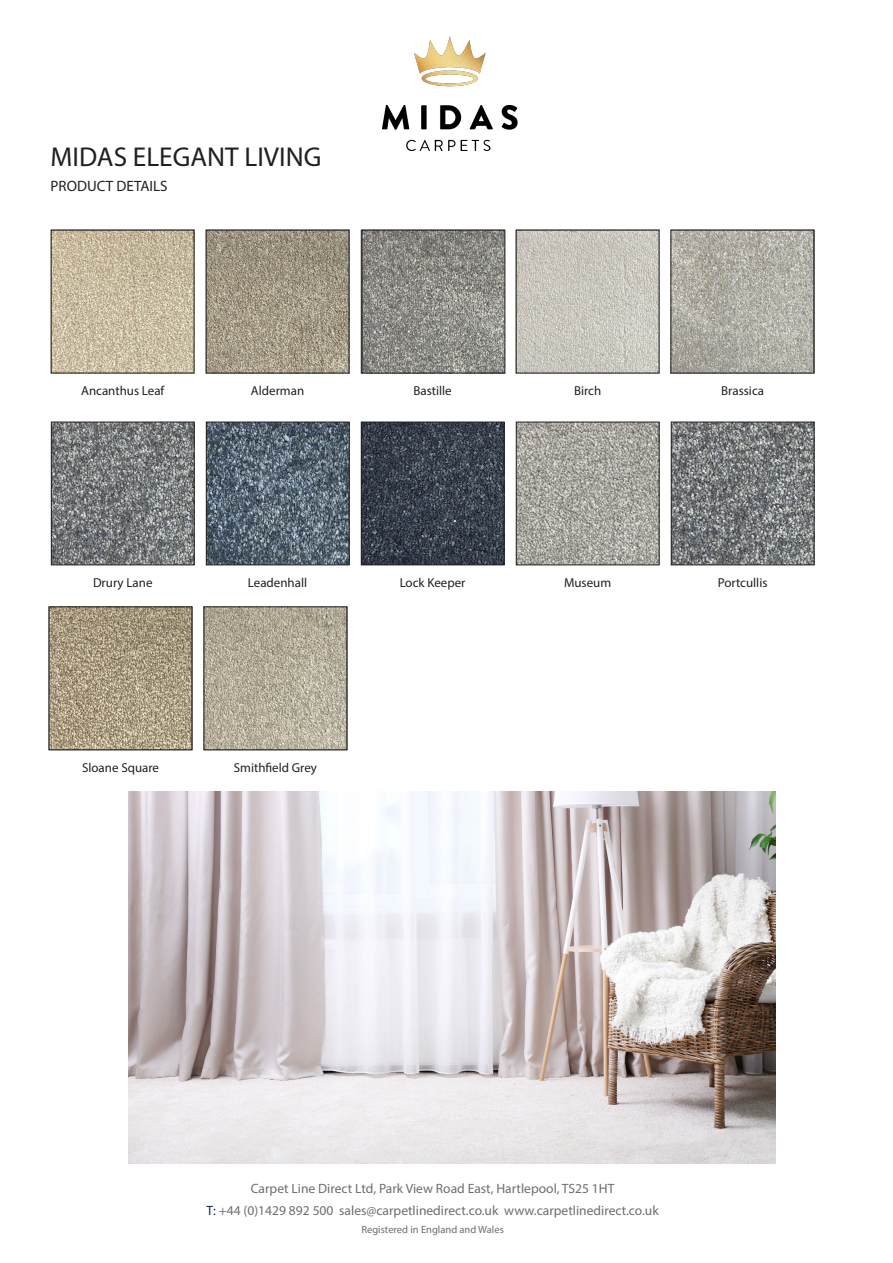
<style>
.page{position:relative;width:893px;height:1263px;background:#fff}
.page>*{position:absolute;margin:0;border:0;box-sizing:border-box;transform-origin:0 0}
.t1{font:27.3px "Myriad Pro";color:#231f20}
.t2{font:15px "Myriad Pro";color:#231f20}
.t3{font:13.5px "Myriad Pro";color:#6d6e71}
.t4{font:12.9px "Myriad Pro";color:#231f20}
.t5{font:10.5px "Myriad Pro";color:#6d6e71}
.s1{color:#0f2c52}
</style>
<div class="page">
<img style="left:53px;top:424px;width:139px;height:139px">
<div style="left:51px;top:422px;width:143px;height:143px;border:1px solid #231f20"></div>
<img style="left:208px;top:424px;width:139px;height:139px">
<div style="left:206px;top:422px;width:143px;height:143px;border:1px solid #231f20"></div>
<img style="left:363px;top:424px;width:139px;height:139px">
<div style="left:361px;top:422px;width:143px;height:143px;border:1px solid #231f20"></div>
<img style="left:518px;top:424px;width:139px;height:139px">
<div style="left:516px;top:422px;width:143px;height:143px;border:1px solid #231f20"></div>
<img style="left:673px;top:424px;width:139px;height:139px">
<div style="left:671px;top:422px;width:143px;height:143px;border:1px solid #231f20"></div>
<img style="left:53px;top:232px;width:139px;height:139px">
<div style="left:51px;top:230px;width:143px;height:143px;border:1px solid #231f20"></div>
<img style="left:208px;top:232px;width:139px;height:139px">
<div style="left:206px;top:230px;width:143px;height:143px;border:1px solid #231f20"></div>
<img style="left:364px;top:232px;width:139px;height:139px">
<div style="left:362px;top:230px;width:143px;height:143px;border:1px solid #231f20"></div>
<img style="left:518px;top:232px;width:139px;height:139px">
<div style="left:516px;top:230px;width:143px;height:143px;border:1px solid #231f20"></div>
<img style="left:673px;top:232px;width:139px;height:139px">
<div style="left:671px;top:230px;width:143px;height:143px;border:1px solid #231f20"></div>
<img style="left:51px;top:609px;width:139px;height:139px">
<div style="left:49px;top:607px;width:143px;height:143px;border:1px solid #231f20"></div>
<img style="left:206px;top:609px;width:139px;height:139px">
<div style="left:204px;top:607px;width:143px;height:143px;border:1px solid #231f20"></div>
<img style="left:128px;top:791px;width:647px;height:372px">
<img style="left:383px;top:36px;width:134px;height:115px">
<p class="t1" style="left:51px;top:140px;width:272px">MIDAS ELEGANT LIVING</p>
<p class="t2" style="left:51px;top:177px;width:119px">PRODUCT DETAILS</p>
<p class="t4" style="left:81px;top:383px;width:85px">Ancanthus Leaf</p>
<p class="t4" style="left:251px;top:383px;width:55px">Alderman</p>
<p class="t4" style="left:413px;top:383px;width:40px">Bastille</p>
<p class="t4" style="left:574px;top:383px;width:29px">Birch</p>
<p class="t4" style="left:721px;top:383px;width:44px">Brassica</p>
<p class="t4" style="left:93px;top:575px;width:61px">Drury Lane</p>
<p class="t4" style="left:248px;top:575px;width:61px">Leadenhall</p>
<p class="t4" style="left:400px;top:575px;width:67px">Lock Keeper</p>
<p class="t4" style="left:564px;top:575px;width:49px">Museum</p>
<p class="t4" style="left:718px;top:575px;width:51px">Portcullis</p>
<p class="t4" style="left:82px;top:760px;width:78px">Sloane Square</p>
<p class="t4" style="left:234px;top:760px;width:85px">Smithfield Grey</p>
<p class="t3" style="left:251px;top:1180px;width:365px">Carpet Line Direct Ltd, Park View Road East, Hartlepool, TS25 1HT</p>
<p class="t3" style="left:207px;top:1202px;width:454px"><span class="s1">T:</span> +44 (0)1429 892 500 sales@carpetlinedirect.co.uk www.carpetlinedirect.co.uk</p>
<p class="t5" style="left:361px;top:1223px;width:144px">Registered in England and Wales</p>
</div>
